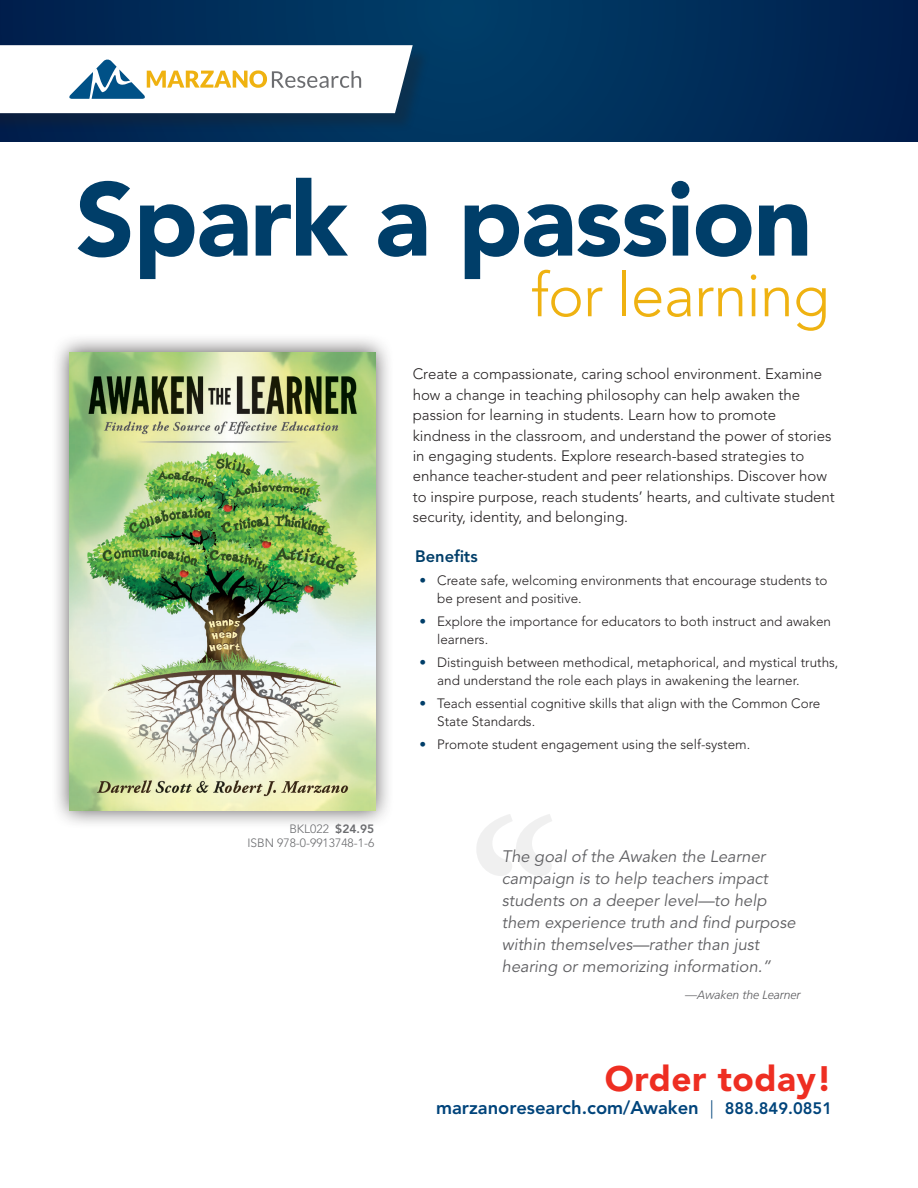
<style>
.page{position:relative;width:918px;height:1188px;background:#fff}
.page>*{position:absolute;margin:0;border:0;box-sizing:border-box;transform-origin:0 0}
.t1{font:900 102.9px "Avenir LT Std";letter-spacing:-.015em;color:#003e69}
.t2{font:300 60.6px "Avenir LT Std";letter-spacing:-.015em;color:#efb211}
.t3{font:900 35.1px "Avenir LT Std";letter-spacing:.015em;color:#ee2e22}
.t4{font:800 18.45px "Avenir LT Std";color:#00447b}
.t5{font:italic 16.5px/21.9px "Avenir LT Std";color:#5f5f62}
.t6{font:800 16.5px "Avenir LT Std";color:#003e69}
.t7{font:300 15px/20.4px "Avenir LT Std";color:#231f20}
.t8{font:300 13.5px/17.7px "Avenir LT Std";color:#231f20}
.t9{font:300 12px/14.4px "Avenir LT Std";color:#6c6d70;text-align:right}
.t10{font:italic 300 12px "Frutiger LT Std";color:#5f5f62}
.s1{font-weight:800}
.s2{color:#003e69}
.s3{font-style:normal}
.s4{font-weight:300}
.s5{font-size:16.5px}
</style>
<div class="page">
<div style="left:51px;top:333px;width:343px;height:496px;background:#231f20;opacity:.75"></div>
<img style="left:69px;top:352px;width:306px;height:459px">
<svg style="left:477px;top:814px;width:75px;height:62px"></svg>
<svg style="left:0;top:0;width:918px;height:142px;background:#002e5a"></svg>
<div style="left:0;top:47px;width:431px;height:85px;background:#231f20;opacity:.3"></div>
<svg style="left:0;top:45px;width:413px;height:68px"></svg>
<h1 class="t1" style="left:76px;top:158px;width:739px">Spark a passion</h1>
<h2 class="t2" style="left:531px;top:260px;width:300px">for learning</h2>
<p class="t7" style="left:413px;top:364px;width:424px">Create a compassionate, caring school environment. Examine how a change in teaching philosophy can help awaken the passion for learning in students. Learn how to promote kindness in the classroom, and understand the power of stories in engaging students. Explore research-based strategies to enhance teacher-student and peer relationships. Discover how to inspire purpose, reach students’ hearts, and cultivate student security, identity, and belonging.</p>
<p class="t9" style="left:247px;top:822px;width:128px">BKL022 <span class="s1">$24.95<br></span>ISBN 978-0-9913748-1-6</p>
<p class="t6" style="left:415px;top:547px;width:64px">Benefits</p>
<p class="t8" style="left:437px;top:572px;width:392px;text-indent:-18px"><span class="s2">•</span> Create safe, welcoming environments that encourage students to be present and positive.</p>
<p class="t8" style="left:437px;top:613px;width:395px;text-indent:-18px"><span class="s2">•</span> Explore the importance for educators to both instruct and awaken learners.</p>
<p class="t8" style="left:437px;top:654px;width:403px;text-indent:-18px"><span class="s2">•</span> Distinguish between methodical, metaphorical, and mystical truths, and understand the role each plays in awakening the learner.</p>
<p class="t8" style="left:437px;top:695px;width:385px;text-indent:-18px"><span class="s2">•</span> Teach essential cognitive skills that align with the Common Core<br>State Standards.</p>
<p class="t8" style="left:419px;top:735px;width:332px"><span class="s2">•</span> Promote student engagement using the self-system.</p>
<p class="t5" style="left:502px;top:846px;width:295px">The goal of the Awaken the Learner campaign is to help teachers impact students on a deeper level—to help them experience truth and find purpose within themselves—rather than just hearing or memorizing information.”</p>
<p class="t10" style="left:685px;top:988px;width:117px"><span class="s3">—</span>Awaken the Learner</p>
<h3 class="t3" style="left:605px;top:1057px;width:229px">Order today!</h3>
<p class="t4" style="left:436px;top:1097px;width:398px">marzanoresearch.com/Awaken <span class="s4">|</span> <span class="s5">888.849.0851</span></p>
</div>
